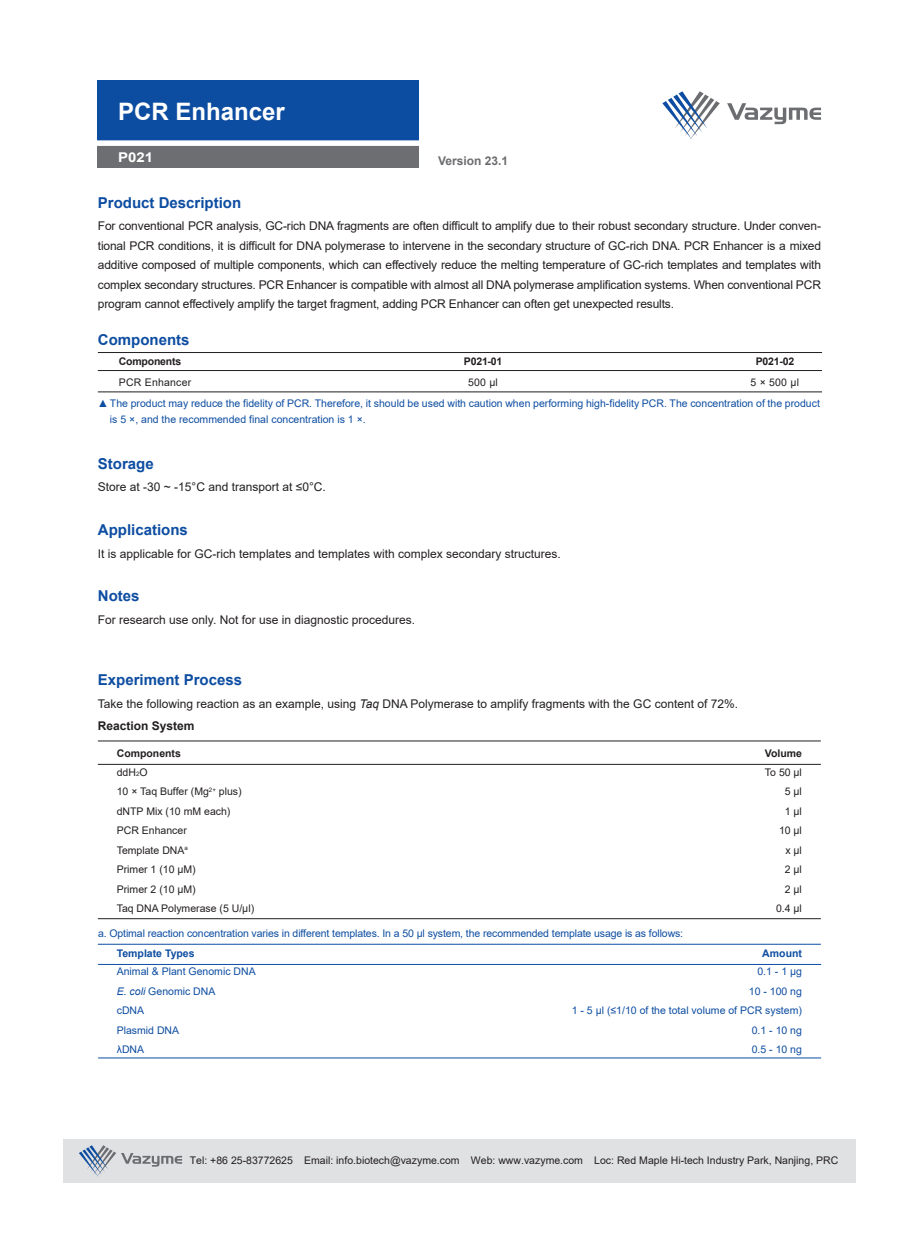
<style>
.page{position:relative;width:919px;height:1238px;background:#fff}
.page>*{position:absolute;margin:0;border:0;box-sizing:border-box;transform-origin:0 0}
.t1{font:700 24px "Arial";color:#fff}
.t2{font:700 15px "Arial";color:#0d4da1}
.t3{font:700 13.5px "Arial";color:#fff;scale:1.11 1}
.t4{font:12px/19.5px "Arial";color:#231f20;text-align:justify}
.t5{font:700 12px "Arial";color:#231f20}
.t6{font:700 12px "Arial";color:#6c6d70}
.t7{font:10.5px/19.5px "Arial";color:#0d4da1}
.t8{font:10.5px/19.5px "Arial";color:#231f20}
.t9{font:700 10.5px "Arial";letter-spacing:-.02em;color:#231f20}
.t10{font:700 10.5px "Arial";color:#0d4da1}
.t11{font:10.5px "Arial";letter-spacing:.02em;color:#231f20}
.t12{font:700 10.5px "Arial";color:#231f20}
.s1{font-style:italic}
.s2{font-size:6.15px}
</style>
<div class="page">
<img style="left:98px;top:81px;width:320px;height:87px">
<svg style="left:662px;top:91px;width:57px;height:49px"></svg>
<svg style="left:727px;top:103px;width:94px;height:21px"></svg>
<hr style="left:98px;top:1057px;width:723px;height:1px;background:#0d4da1">
<hr style="left:98px;top:964px;width:723px;height:1px;background:#0d4da1">
<hr style="left:98px;top:943px;width:722px;height:1px;background:#0d4da1">
<hr style="left:98px;top:391px;width:724px;height:1px;background:#231f20">
<hr style="left:98px;top:370px;width:724px;height:1px;background:#231f20">
<hr style="left:98px;top:352px;width:724px;height:1px;background:#231f20">
<hr style="left:98px;top:764px;width:722px;height:1px;background:#231f20">
<hr style="left:98px;top:740px;width:722px;height:1px;background:#231f20">
<hr style="left:98px;top:918px;width:722px;height:1px;background:#231f20">
<svg style="left:79px;top:1145px;width:103px;height:31px;background:#c4c8cf"></svg>
<h1 class="t1" style="left:118px;top:94px;width:168px">PCR Enhancer</h1>
<p class="t3" style="left:118px;top:148px;width:33px">P021</p>
<p class="t6" style="left:438px;top:152px;width:72px">Version 23.1</p>
<p class="t2" style="left:98px;top:192px;width:145px">Product Description</p>
<p class="t4" style="left:98px;top:216px;width:724px">For conventional PCR analysis, GC-rich DNA fragments are often difficult to amplify due to their robust secondary structure. Under conven&shy;tional PCR conditions, it is difficult for DNA polymerase to intervene in the secondary structure of GC-rich DNA. PCR Enhancer is a mixed additive composed of multiple components, which can effectively reduce the melting temperature of GC-rich templates and templates with complex secondary structures. PCR Enhancer is compatible with almost all DNA polymerase amplification systems. When conventional PCR program cannot effectively amplify the target fragment, adding PCR Enhancer can often get unexpected results.</p>
<p class="t2" style="left:98px;top:329px;width:93px">Components</p>
<p class="t9" style="left:119px;top:353px;width:64px">Components</p>
<p class="t9" style="left:464px;top:353px;width:40px">P021-01</p>
<p class="t11" style="left:119px;top:374px;width:74px">PCR Enhancer</p>
<p class="t8" style="left:468px;top:372px;width:31px">500 µl</p>
<p class="t9" style="left:755px;top:353px;width:40px">P021-02</p>
<p class="t8" style="left:750px;top:372px;width:50px">5 × 500 μl</p>
<p class="t7" style="left:110px;top:394px;width:711px;line-height:16.5px;text-indent:-12px">▲ The product may reduce the fidelity of PCR. Therefore, it should be used with caution when performing high-fidelity PCR. The concentration of the product is 5 ×, and the recommended final concentration is 1 ×.</p>
<p class="t2" style="left:98px;top:453px;width:57px">Storage</p>
<p class="t4" style="left:98px;top:477px;width:229px">Store at -30 ~ -15°C and transport at ≤0°C.</p>
<p class="t2" style="left:98px;top:519px;width:92px">Applications</p>
<p class="t4" style="left:98px;top:544px;width:464px">It is applicable for GC-rich templates and templates with complex secondary structures.</p>
<p class="t2" style="left:98px;top:585px;width:43px">Notes</p>
<p class="t4" style="left:98px;top:610px;width:319px">For research use only. Not for use in diagnostic procedures.</p>
<p class="t2" style="left:98px;top:669px;width:146px">Experiment Process</p>
<p class="t4" style="left:98px;top:693px;width:641px">Take the following reaction as an example, using <span class="s1">Taq</span> DNA Polymerase to amplify fragments with the GC content of 72%.</p>
<p class="t5" style="left:98px;top:717px;width:98px">Reaction System</p>
<p class="t12" style="left:117px;top:746px;width:66px">Components</p>
<p class="t9" style="left:764px;top:746px;width:39px">Volume</p>
<p class="t8" style="left:117px;top:762px;width:139px">ddH<span class="s2">2</span>O<br>10 × Taq Buffer (Mg<sup>2+</sup> plus) dNTP Mix (10 mM each)<br>PCR Enhancer<br>Template DNA<sup>a<br></sup>Primer 1 (10 μM)<br>Primer 2 (10 μM)<br>Taq DNA Polymerase (5 U/μl)</p>
<p class="t8" style="left:765px;top:762px;width:38px;text-align:right">To 50 μl<br>5 μl<br>1 μl<br>10 μl<br>x μl<br>2 μl<br>2 μl<br>0.4 μl</p>
<p class="t7" style="left:98px;top:923px;width:586px">a. Optimal reaction concentration varies in different templates. In a 50 µl system, the recommended template usage is as follows:</p>
<p class="t7" style="left:117px;top:961px;width:140px">Animal &amp; Plant Genomic DNA<br><span class="s1">E. coli</span> Genomic DNA<br>cDNA<br>Plasmid DNA<br>λDNA</p>
<p class="t7" style="left:571px;top:961px;width:232px;text-align:right">0.1 - 1 μg<br>10 - 100 ng<br>1 - 5 μl (≤1/10 of the total volume of PCR system)<br>0.1 - 10 ng<br>0.5 - 10 ng</p>
<p class="t10" style="left:117px;top:946px;width:79px">Template Types</p>
<p class="t10" style="left:762px;top:946px;width:41px">Amount</p>
<p class="t8" style="left:190px;top:1150px;width:650px">Tel: +86 25-83772625 Email: info.biotech@vazyme.com Web: www.vazyme.com Loc: Red Maple Hi-tech Industry Park, Nanjing, PRC</p>
</div>
